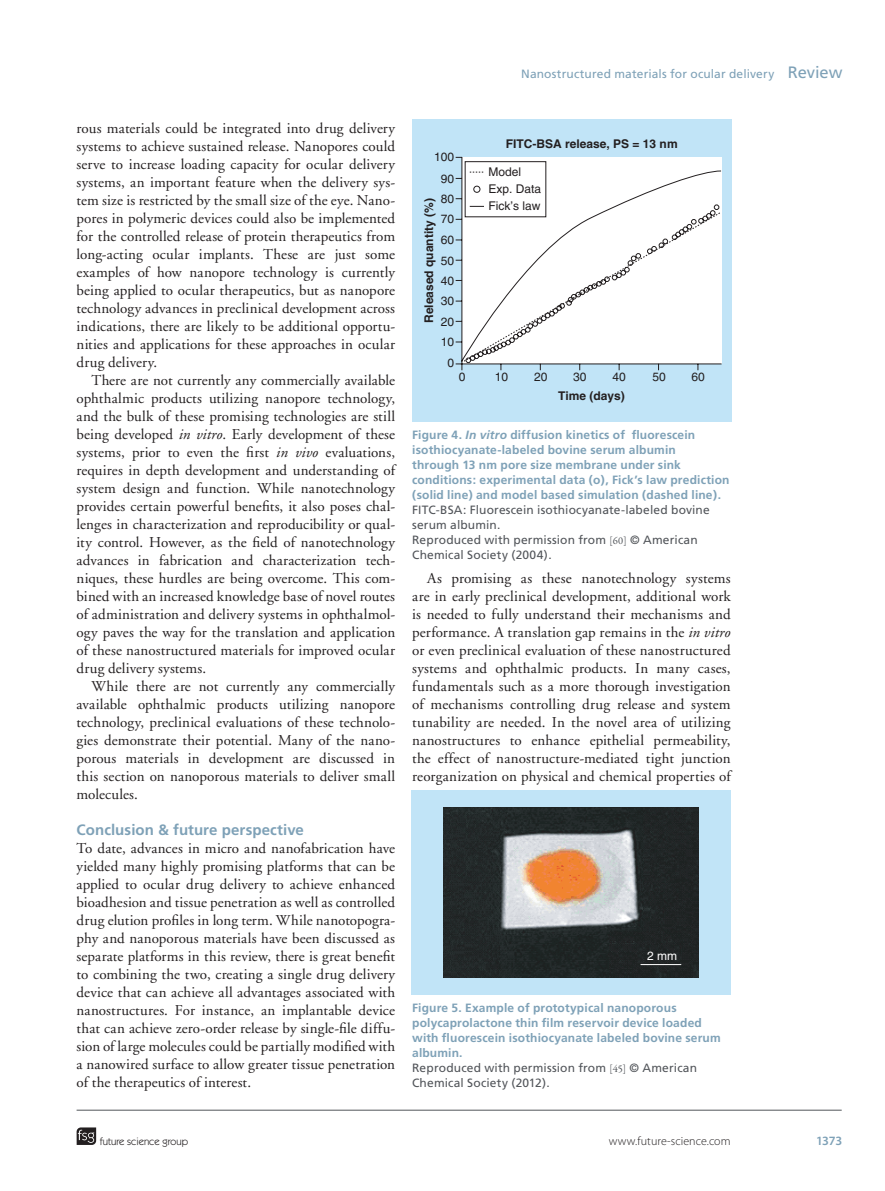
<style>
.page{position:relative;width:885px;height:1191px;background:#fff}
.page>*{position:absolute;margin:0;border:0;box-sizing:border-box;transform-origin:0 0}
.t1{font:15px/18px "Adobe Garamond";letter-spacing:.005em;color:#231f20;text-align:justify}
.t2{font:700 15px "Frutiger";letter-spacing:.005em;color:#7ea1b7}
.t3{font:600 12.75px "Myriad Pro";color:#7ea1b7}
.t4{font:700 12px/15px "Frutiger";letter-spacing:.015em;color:#7ea1b7}
.t5{font:12px/15px "Frutiger";letter-spacing:.01em;color:#52555a}
.t6{font:12px/17.1px "Helvetica LT Std";color:#231f20}
.t7{font:700 12px "Helvetica LT Std";color:#231f20}
.t8{font:12px "Frutiger";letter-spacing:.01em;color:#7ea1b7}
.t9{font:300 12px "Myriad Pro";letter-spacing:.01em;color:#231f20}
.t10{font:12px "Helvetica LT Std";color:#fff}
.t11{font:10.5px "Itc Kabel";color:#231f20}
.s1{font-size:16.5px}
.s2{font-style:italic}
.s3{font-family:"Garamond Premr Pro";font-size:10.5px}
.s4{font-weight:400;color:#52555a}
.s5{font-family:"Garamond Premr Pro";font-weight:400;font-size:10.5px;color:#52555a}
</style>
<div class="page">
<div style="left:412px;top:119px;width:319px;height:302px;background:#c1e4f7"></div>
<svg style="left:455px;top:156px;width:267px;height:215px"></svg>
<div style="left:463px;top:212px;width:258px;height:150px;background:#fff"></div>
<div style="left:411px;top:790px;width:319px;height:204px;background:#c1e4f7"></div>
<img style="left:443px;top:807px;width:255px;height:170px">
<hr style="left:640px;top:964px;width:41px;height:1px;background:#fff">
<svg style="left:77px;top:1127px;width:19px;height:18px"></svg>
<hr style="left:77px;top:1109px;width:764px;height:1px;background:#52555a">
<p class="t8" style="left:521px;top:67px;width:323px">Nanostructured materials for ocular delivery <span class="s1">Review</span></p>
<p class="t1" style="left:77px;top:119px;width:320px">rous materials could be integrated into drug delivery systems to achieve sustained release. Nanopores could serve to increase loading capacity for ocular delivery systems, an important feature when the delivery sys&shy;tem size is restricted by the small size of the eye. Nano&shy;pores in polymeric devices could also be implemented for the controlled release of protein therapeutics from long-acting ocular implants. These are just some examples of how nanopore technology is currently being applied to ocular therapeutics, but as nanopore technology advances in preclinical development across indications, there are likely to be additional opportu&shy;nities and applications for these approaches in ocular drug delivery.</p>
<p class="t1" style="left:77px;top:371px;width:320px;text-indent:15px">There are not currently any commercially available ophthalmic products utilizing nanopore technology, and the bulk of these promising technologies are still being developed <span class="s2">in vitro</span>. Early development of these systems, prior to even the first <span class="s2">in vivo</span> evaluations, requires in depth development and understanding of system design and function. While nanotechnology provides certain powerful benefits, it also poses chal&shy;lenges in characterization and reproducibility or qual&shy;ity control. However, as the field of nanotechnology advances in fabrication and characterization tech&shy;niques, these hurdles are being overcome. This com&shy;bined with an increased knowledge base of novel routes of administration and delivery systems in ophthalmol&shy;ogy paves the way for the translation and application of these nanostructured materials for improved ocular drug delivery systems.</p>
<p class="t1" style="left:77px;top:677px;width:320px;text-indent:15px">While there are not currently any commercially available ophthalmic products utilizing nanopore technology, preclinical evaluations of these technolo&shy;gies demonstrate their potential. Many of the nano&shy;porous materials in development are discussed in this section on nanoporous materials to deliver small molecules.</p>
<p class="t2" style="left:77px;top:820px;width:229px">Conclusion &amp; future perspective</p>
<p class="t1" style="left:77px;top:839px;width:320px">To date, advances in micro and nanofabrication have yielded many highly promising platforms that can be applied to ocular drug delivery to achieve enhanced bioadhesion and tissue penetration as well as controlled drug elution profiles in long term. While nanotopogra&shy;phy and nanoporous materials have been discussed as separate platforms in this review, there is great benefit to combining the two, creating a single drug delivery device that can achieve all advantages associated with nanostructures. For instance, an implantable device that can achieve zero-order release by single-file diffu&shy;sion of large molecules could be partially modified with a nanowired surface to allow greater tissue penetration of the therapeutics of interest.</p>
<p class="t6" style="left:434px;top:148px;width:22px">100</p>
<p class="t7" style="left:421px;top:323px;width:126px;rotate:-90deg">Released quantity (%)</p>
<p class="t6" style="left:441px;top:170px;width:15px">90</p>
<p class="t6" style="left:441px;top:190px;width:15px">80</p>
<p class="t6" style="left:441px;top:210px;width:15px">70</p>
<p class="t6" style="left:441px;top:231px;width:15px">60</p>
<p class="t6" style="left:441px;top:252px;width:15px">50</p>
<p class="t6" style="left:441px;top:272px;width:15px">40</p>
<p class="t6" style="left:441px;top:292px;width:15px">30</p>
<p class="t6" style="left:441px;top:313px;width:15px">20</p>
<p class="t6" style="left:441px;top:333px;width:15px">10</p>
<p class="t6" style="left:447px;top:354px;width:8px">0</p>
<p class="t7" style="left:505px;top:137px;width:173px">FITC-BSA release, PS = 13 nm</p>
<p class="t6" style="left:488px;top:180px;width:54px">Exp. Data<br>Fick’s law</p>
<p class="t6" style="left:488px;top:163px;width:34px">Model</p>
<p class="t6" style="left:459px;top:368px;width:8px">0</p>
<p class="t6" style="left:494px;top:368px;width:15px">10</p>
<p class="t6" style="left:534px;top:368px;width:15px">20</p>
<p class="t6" style="left:573px;top:368px;width:15px">30</p>
<p class="t6" style="left:612px;top:368px;width:15px">40</p>
<p class="t6" style="left:652px;top:368px;width:15px">50</p>
<p class="t6" style="left:691px;top:368px;width:15px">60</p>
<p class="t7" style="left:558px;top:389px;width:68px">Time (days)</p>
<p class="t4" style="left:412px;top:427px;width:319px">Figure 4. <span class="s2">In vitro</span> diffusion kinetics of fluorescein isothiocyanate-labeled bovine serum albumin<br>through 13 nm pore size membrane under sink conditions: experimental data (o), Fick’s law prediction (solid line) and model based simulation (dashed line).</p>
<p class="t5" style="left:412px;top:502px;width:299px">FITC-BSA: Fluorescein isothiocyanate-labeled bovine serum albumin.<br>Reproduced with permission from <span class="s3">[60]</span> © American Chemical Society (2004).</p>
<p class="t1" style="left:412px;top:569px;width:320px;text-indent:15px">As promising as these nanotechnology systems are in early preclinical development, additional work is needed to fully understand their mechanisms and performance. A translation gap remains in the <span class="s2">in vitro </span>or even preclinical evaluation of these nanostructured systems and ophthalmic products. In many cases, fundamentals such as a more thorough investigation of mechanisms controlling drug release and system tunability are needed. In the novel area of utilizing nanostructures to enhance epithelial permeability, the effect of nanostructure-mediated tight junction reorganization on physical and chemical properties of</p>
<p class="t10" style="left:647px;top:948px;width:31px">2 mm</p>
<p class="t4" style="left:412px;top:1000px;width:310px">Figure 5. Example of prototypical nanoporous polycaprolactone thin film reservoir device loaded with fluorescein isothiocyanate labeled bovine serum albumin.<br><span class="s4">Reproduced with permission from</span> <span class="s5">[45]</span> <span class="s4">© American Chemical Society (2012).</span></p>
<p class="t11" style="left:100px;top:1135px;width:90px">future science group</p>
<p class="t9" style="left:608px;top:1134px;width:123px">www.future-science.com</p>
<p class="t3" style="left:816px;top:1132px;width:28px">1373</p>
</div>
